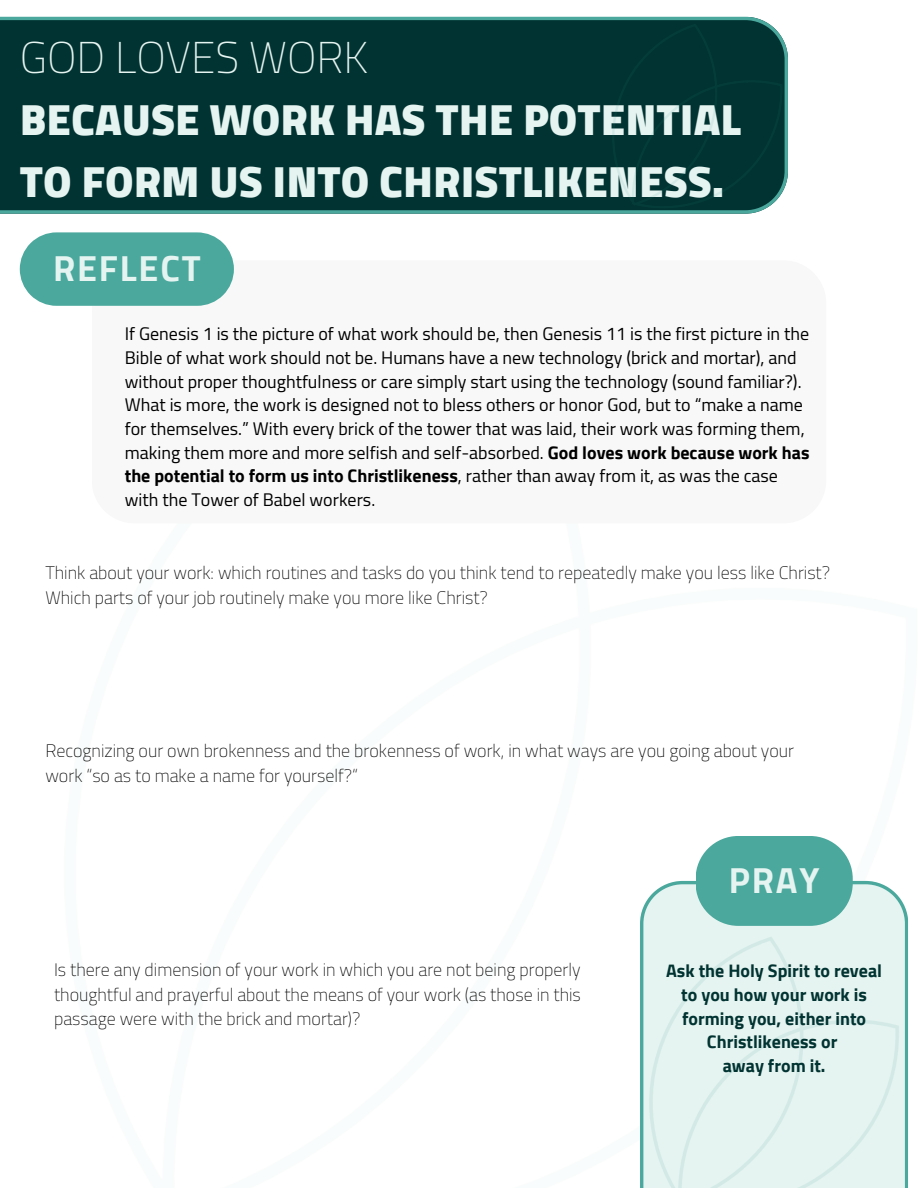
<style>
.page{position:relative;width:918px;height:1188px;background:#fff}
.page>*{position:absolute;margin:0;border:0;box-sizing:border-box;transform-origin:0 0}
.t1{font:900 44.25px/61.8px "Cairo";color:#e6f4f1}
.t2{font:700 36px "Cairo";letter-spacing:.05em;color:#e6f4f1}
.t3{font:18px/23.7px "Cairo";color:#000}
.t4{font:200 18px/24.8px "Cairo";color:#000}
.t5{font:700 18px/23.7px "Cairo";color:#003331;text-align:center}
.s1{font-weight:200}
.s2{font-weight:700}
</style>
<div class="page">
<svg style="left:646px;top:881px;width:257px;height:21px"></svg>
<svg style="left:696px;top:836px;width:157px;height:66px"></svg>
<img style="left:640px;top:902px;width:268px;height:286px">
<svg style="left:20px;top:232px;width:214px;height:74px"></svg>
<div style="left:0;top:17px;width:561px;height:197px;background:#003331"></div>
<img style="left:561px;top:16px;width:227px;height:198px">
<p class="t1" style="left:20px;top:27px;width:723px"><span class="s1">GOD LOVES WORK<br></span>BECAUSE WORK HAS THE POTENTIAL<br>TO FORM US INTO CHRISTLIKENESS.</p>
<p class="t2" style="left:53px;top:248px;width:149px">REFLECT</p>
<h2 class="t3" style="left:125px;top:322px;width:686px">If Genesis 1 is the picture of what work should be, then Genesis 11 is the first picture in the Bible of what work should not be. Humans have a new technology (brick and mortar), and without proper thoughtfulness or care simply start using the technology (sound familiar?).<br>What is more, the work is designed not to bless others or honor God, but to “make a name for themselves.” With every brick of the tower that was laid, their work was forming them, making them more and more selfish and self-absorbed. <span class="s2">God loves work because work has the potential to form us into Christlikeness</span>, rather than away from it, as was the case with the Tower of Babel workers.</h2>
<p class="t4" style="left:45px;top:560px;width:786px">Think about your work: which routines and tasks do you think tend to repeatedly make you less like Christ?<br>Which parts of your job routinely make you more like Christ?</p>
<p class="t4" style="left:45px;top:738px;width:750px">Recognizing our own brokenness and the brokenness of work, in what ways are you going about your work “so as to make a name for yourself?“</p>
<p class="t4" style="left:54px;top:957px;width:528px;text-align:justify">Is there any dimension of your work in which you are not being properly thoughtful and prayerful about the means of your work (as those in this passage were with the brick and mortar)?</p>
<h1 class="t2" style="left:729px;top:860px;width:92px">PRAY</h1>
<h2 class="t5" style="left:666px;top:959px;width:218px">Ask the Holy Spirit to reveal to you how your work is forming you, either into<br>Christlikeness or<br>away from it.</h2>
</div>
